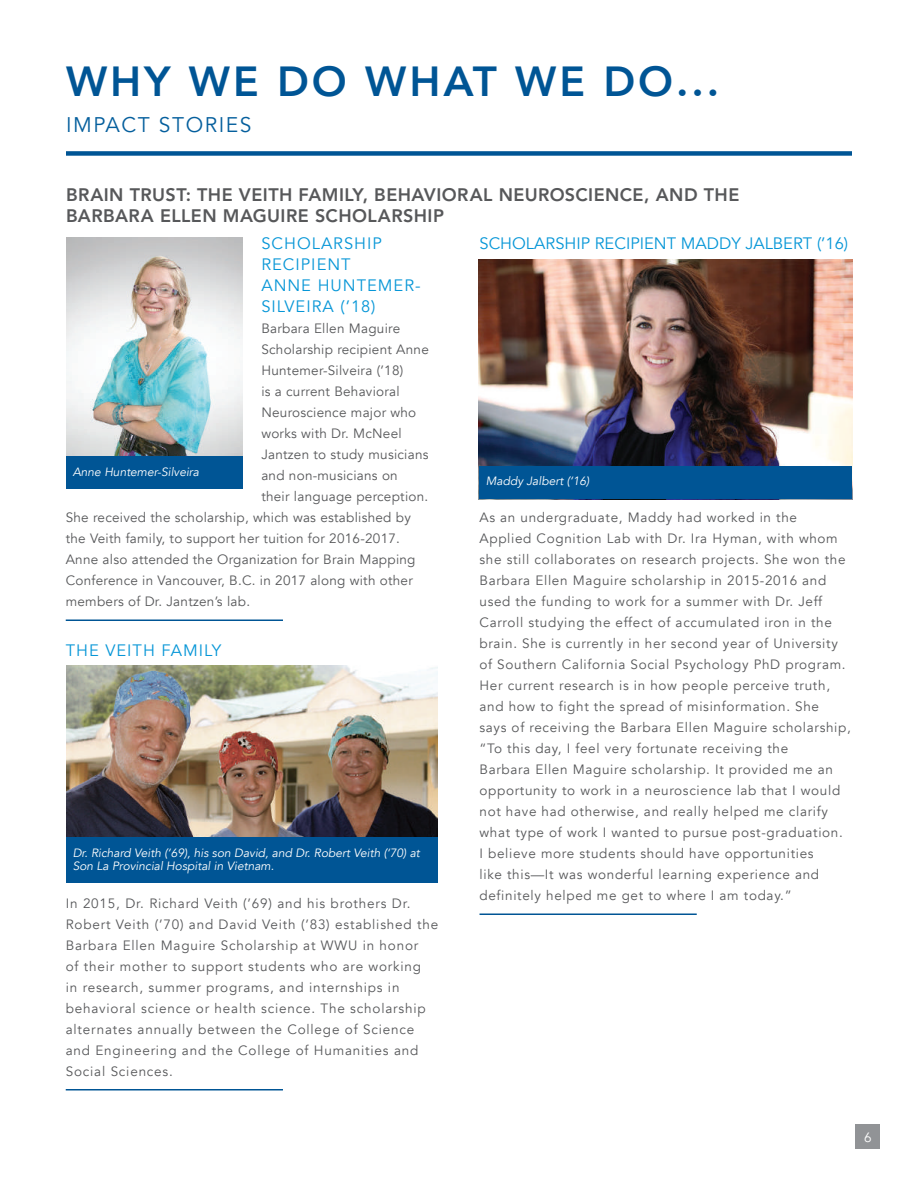
<style>
.page{position:relative;width:918px;height:1188px;background:#fff}
.page>*{position:absolute;margin:0;border:0;box-sizing:border-box;transform-origin:0 0}
.t1{font:800 42px "Avenir";letter-spacing:.07em;color:#005595}
.t2{font:21px "Avenir LT Std";letter-spacing:.075em;color:#055f9d}
.t3{font:800 18px/21px "Avenir LT Std";letter-spacing:.025em;color:#57585a}
.t4{font:16.5px/21px "Avenir";letter-spacing:.06em;color:#0696d7}
.t5{font:16.5px "Avenir";color:#0696d7}
.t6{font:13.5px/21px "Avenir";letter-spacing:.05em;color:#57585a}
.t7{font:13.5px "Avenir";letter-spacing:.02em;color:#57585a}
.t8{font:13.5px "Avenir";color:#fff}
.t9{font:italic 12px/13.5px "Avenir";color:#fff}
</style>
<div class="page">
<div style="left:66px;top:151px;width:786px;height:5px;background:#005595"></div>
<hr style="left:66px;top:620px;width:217px;height:1px;background:#005595">
<hr style="left:66px;top:1089px;width:217px;height:1px;background:#005595">
<hr style="left:480px;top:914px;width:217px;height:1px;background:#005595">
<img style="left:66px;top:237px;width:177px;height:220px">
<div style="left:66px;top:457px;width:177px;height:32px;background:#005595"></div>
<img style="left:66px;top:666px;width:372px;height:198px">
<div style="left:67px;top:837px;width:371px;height:46px;background:#005595"></div>
<img style="left:479px;top:260px;width:373px;height:240px">
<div style="left:479px;top:467px;width:373px;height:32px;background:#005595"></div>
<div style="left:856px;top:1124px;width:24px;height:25px;background:#919396"></div>
<h1 class="t1" style="left:66px;top:49px;width:655px">WHY WE DO WHAT WE DO...</h1>
<h2 class="t2" style="left:66px;top:113px;width:187px">IMPACT STORIES</h2>
<h3 class="t3" style="left:66px;top:184px;width:675px">BRAIN TRUST: THE VEITH FAMILY, BEHAVIORAL NEUROSCIENCE, AND THE<br>BARBARA ELLEN MAGUIRE SCHOLARSHIP</h3>
<p class="t4" style="left:261px;top:233px;width:161px">SCHOLARSHIP<br>RECIPIENT<br>ANNE HUNTEMER-<br>SILVEIRA (’18)</p>
<p class="t7" style="left:261px;top:320px;width:140px">Barbara Ellen Maguire</p>
<p class="t7" style="left:261px;top:341px;width:169px">Scholarship recipient Anne</p>
<p class="t7" style="left:261px;top:362px;width:143px">Huntemer-Silveira (’18)</p>
<p class="t7" style="left:261px;top:383px;width:140px">is a current Behavioral</p>
<p class="t7" style="left:261px;top:404px;width:156px">Neuroscience major who</p>
<p class="t7" style="left:261px;top:425px;width:142px">works with Dr. McNeel</p>
<p class="t7" style="left:261px;top:446px;width:169px">Jantzen to study musicians</p>
<p class="t7" style="left:261px;top:467px;width:138px">and non-musicians on</p>
<p class="t7" style="left:261px;top:488px;width:168px">their language perception.</p>
<p class="t7" style="left:66px;top:509px;width:347px">She received the scholarship, which was established by</p>
<p class="t7" style="left:66px;top:530px;width:336px">the Veith family, to support her tuition for 2016-2017.</p>
<p class="t7" style="left:66px;top:551px;width:351px">Anne also attended the Organization for Brain Mapping</p>
<p class="t7" style="left:66px;top:572px;width:349px">Conference in Vancouver, B.C. in 2017 along with other</p>
<p class="t7" style="left:66px;top:593px;width:186px">members of Dr. Jantzen’s lab.</p>
<p class="t4" style="left:66px;top:640px;width:157px">THE VEITH FAMILY</p>
<p class="t9" style="left:73px;top:465px;width:128px">Anne Huntemer-Silveira</p>
<p class="t9" style="left:73px;top:846px;width:349px">Dr. Richard Veith (‘69), his son David, and Dr. Robert Veith (‘70) at<br>Son La Provincial Hospital in Vietnam.</p>
<p class="t6" style="left:66px;top:893px;width:374px">In 2015, Dr. Richard Veith (’69) and his brothers Dr.<br>Robert Veith (’70) and David Veith (’83) established the Barbara Ellen Maguire Scholarship at WWU in honor<br>of their mother to support students who are working<br>in research, summer programs, and internships in behavioral science or health science. The scholarship alternates annually between the College of Science and Engineering and the College of Humanities and Social Sciences.</p>
<p class="t5" style="left:480px;top:233px;width:370px">SCHOLARSHIP RECIPIENT MADDY JALBERT (’16)</p>
<p class="t9" style="left:486px;top:474px;width:105px">Maddy Jalbert (‘16)</p>
<p class="t6" style="left:480px;top:507px;width:373px">As an undergraduate, Maddy had worked in the Applied Cognition Lab with Dr. Ira Hyman, with whom she still collaborates on research projects. She won the Barbara Ellen Maguire scholarship in 2015-2016 and used the funding to work for a summer with Dr. Jeff Carroll studying the effect of accumulated iron in the brain. She is currently in her second year of University of Southern California Social Psychology PhD program.<br>Her current research is in how people perceive truth, and how to fight the spread of misinformation. She<br>says of receiving the Barbara Ellen Maguire scholarship, “To this day, I feel very fortunate receiving the<br>Barbara Ellen Maguire scholarship. It provided me an opportunity to work in a neuroscience lab that I would not have had otherwise, and really helped me clarify what type of work I wanted to pursue post-graduation.<br>I believe more students should have opportunities<br>like this—It was wonderful learning experience and definitely helped me get to where I am today.”</p>
<p class="t8" style="left:864px;top:1129px;width:9px">6</p>
</div>
